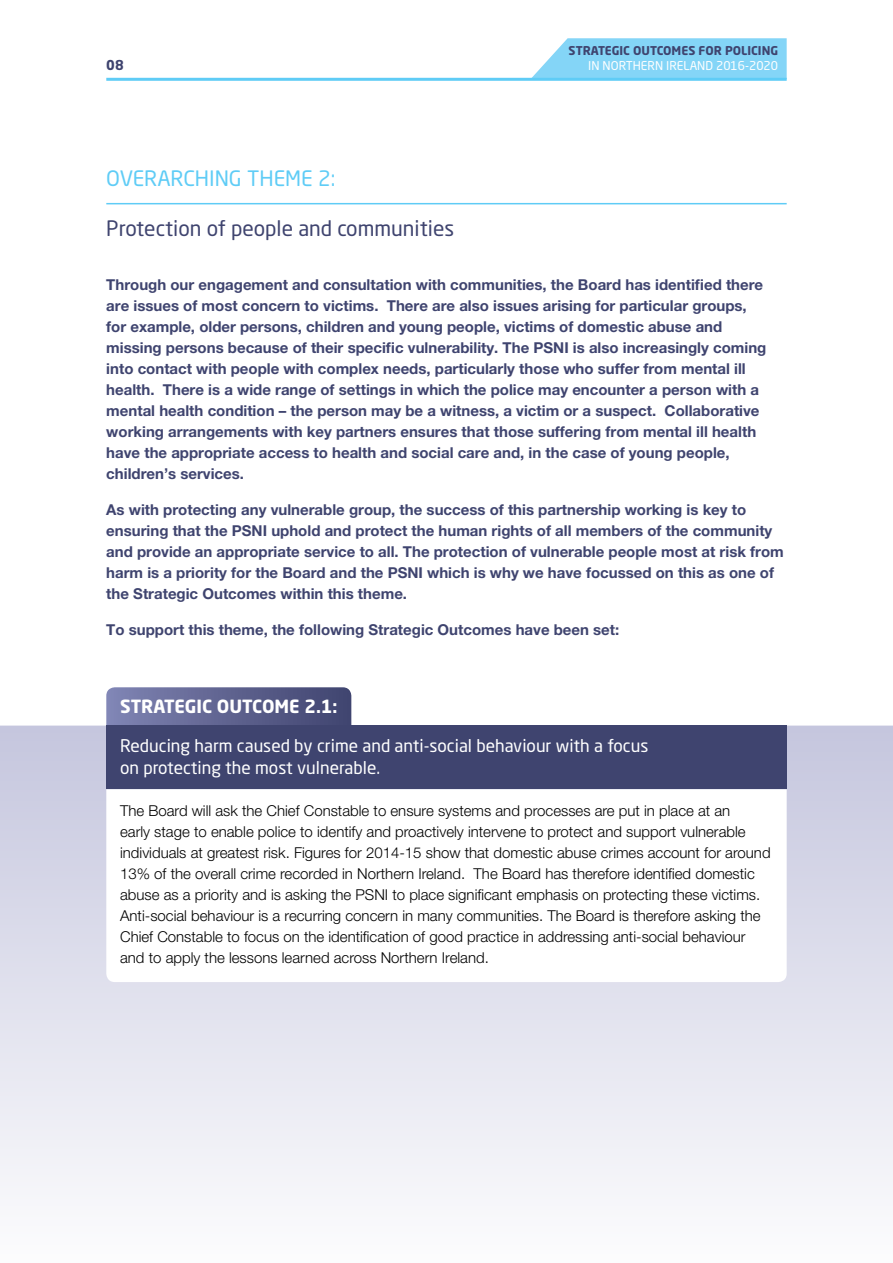
<style>
.page{position:relative;width:893px;height:1263px;background:#fff}
.page>*{position:absolute;margin:0;border:0;box-sizing:border-box;transform-origin:0 0}
.t1{font:21px "Neo Sans Std";color:#3f446f}
.t2{font:21px "Neo Sans Std";color:#5fccf6}
.t3{font:700 18px "Neo Sans Std";color:#fff}
.t4{font:17.25px/22.5px "Neo Sans Std";color:#fff}
.t5{font:700 15px/21px "Helvetica Neue LT Pro";color:#3f446f}
.t6{font:300 15px/21px "Helvetica Neue LT Pro";color:#000}
.t7{font:700 13.5px "Neo Sans Std";color:#3f446f}
.t8{font:700 12px "Neo Sans Std";color:#3f446f}
.t9{font:12px "Neo Sans Std";color:#fff}
</style>
<div class="page">
<svg style="left:530px;top:38px;width:257px;height:40px;background:#8ed8f7"></svg>
<hr style="left:106px;top:78px;width:681px;height:3px;background:#5fccf6">
<svg style="left:0;top:725px;width:893px;height:463px;fill:#e7e7f1"></svg>
<svg style="left:106px;top:687px;width:245px;height:38px;background:#616591"></svg>
<div style="left:106px;top:725px;width:681px;height:64px;background:#3f446f"></div>
<svg style="left:106px;top:789px;width:681px;height:193px"></svg>
<hr style="left:106px;top:203px;width:681px;height:1px;background:#5fccf6">
<p class="t7" style="left:106px;top:56px;width:19px">08</p>
<h1 class="t2" style="left:106px;top:166px;width:230px">OVERARCHING THEME 2:</h1>
<h1 class="t1" style="left:106px;top:215px;width:349px">Protection of people and communities</h1>
<p class="t8" style="left:569px;top:43px;width:211px">STRATEGIC OUTCOMES FOR POLICING</p>
<p class="t9" style="left:588px;top:58px;width:191px">IN NORTHERN IRELAND 2016-2020</p>
<p class="t5" style="left:106px;top:274px;width:662px">Through our engagement and consultation with communities, the Board has identified there are issues of most concern to victims. There are also issues arising for particular groups, for example, older persons, children and young people, victims of domestic abuse and missing persons because of their specific vulnerability. The PSNI is also increasingly coming into contact with people with complex needs, particularly those who suffer from mental ill health. There is a wide range of settings in which the police may encounter a person with a mental health condition – the person may be a witness, a victim or a suspect. Collaborative working arrangements with key partners ensures that those suffering from mental ill health have the appropriate access to health and social care and, in the case of young people, children’s services.</p>
<p class="t5" style="left:106px;top:499px;width:679px">As with protecting any vulnerable group, the success of this partnership working is key to ensuring that the PSNI uphold and protect the human rights of all members of the community and provide an appropriate service to all. The protection of vulnerable people most at risk from harm is a priority for the Board and the PSNI which is why we have focussed on this as one of the Strategic Outcomes within this theme.</p>
<p class="t5" style="left:106px;top:619px;width:515px">To support this theme, the following Strategic Outcomes have been set:</p>
<p class="t3" style="left:120px;top:695px;width:219px">STRATEGIC OUTCOME 2.1:</p>
<p class="t4" style="left:120px;top:734px;width:530px">Reducing harm caused by crime and anti-social behaviour with a focus on protecting the most vulnerable.</p>
<p class="t6" style="left:120px;top:800px;width:652px">The Board will ask the Chief Constable to ensure systems and processes are put in place at an<br>early stage to enable police to identify and proactively intervene to protect and support vulnerable individuals at greatest risk. Figures for 2014-15 show that domestic abuse crimes account for around 13% of the overall crime recorded in Northern Ireland. The Board has therefore identified domestic abuse as a priority and is asking the PSNI to place significant emphasis on protecting these victims.<br>Anti-social behaviour is a recurring concern in many communities. The Board is therefore asking the Chief Constable to focus on the identification of good practice in addressing anti-social behaviour and to apply the lessons learned across Northern Ireland.</p>
</div>
